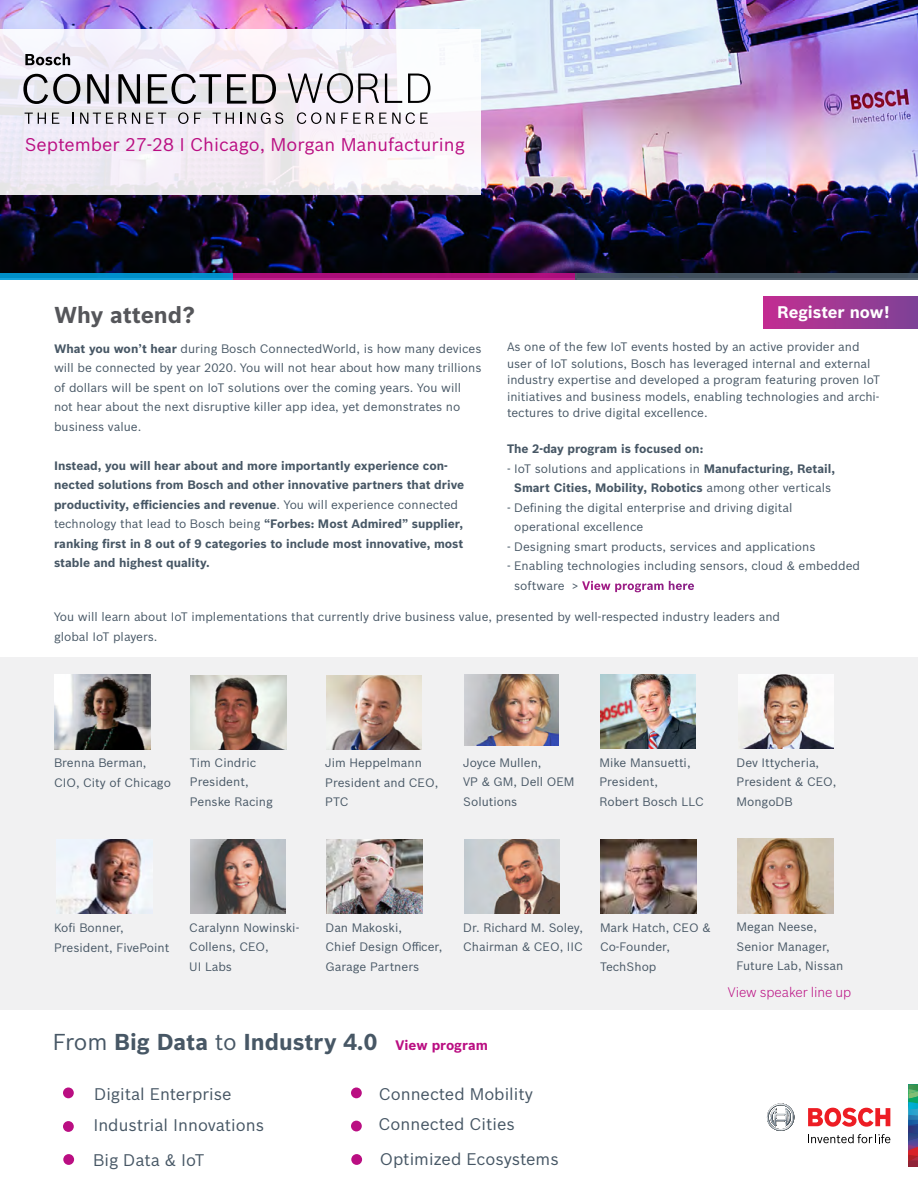
<style>
.page{position:relative;width:918px;height:1188px;background:#fff}
.page>*{position:absolute;margin:0;border:0;box-sizing:border-box;transform-origin:0 0}
.t1{font:700 22.5px "Bosch Sans";color:#475765}
.t2{font:700 22.5px "Bosch Sans";color:#55565a}
.t3{font:18px "Bosch Sans";color:#ba0e82}
.t4{font:16.5px/31.7px "Bosch Sans";color:#475765}
.t5{font:700 16.5px "Bosch Sans";color:#fff}
.t6{font:300 13.5px "Bosch Sans";color:#ba0e82}
.t7{font:700 13.5px "Bosch Sans";color:#ba0e82}
.t8{font:12px/19.5px "Bosch Sans";color:#475765}
.t9{font:700 12px/19.5px "Bosch Sans";color:#475765}
.s1{font-weight:700}
.s2{font-weight:400}
.s3{font-weight:700;color:#fff}
</style>
<div class="page">
<div style="left:0;top:657px;width:918px;height:353px;background:#f1f1f2"></div>
<img style="left:0;top:0;width:918px;height:274px">
<svg style="left:0;top:29px;width:481px;height:166px;fill:#f5eff8"></svg>
<svg style="left:0;top:274px;width:233px;height:6px"></svg>
<svg style="left:233px;top:274px;width:342px;height:6px;background:#b1137e"></svg>
<img style="left:575px;top:274px;width:343px;height:6px">
<svg style="left:908px;top:1084px;width:10px;height:83px"></svg>
<svg style="left:767px;top:1103px;width:28px;height:28px"></svg>
<svg style="left:808px;top:1134px;width:82px;height:9px"></svg>
<svg style="left:808px;top:1108px;width:82px;height:19px"></svg>
<svg style="left:25px;top:53px;width:45px;height:12px"></svg>
<svg style="left:23px;top:74px;width:57px;height:30px;background:#aaa9ae"></svg>
<svg style="left:87px;top:74px;width:22px;height:30px"></svg>
<svg style="left:118px;top:74px;width:22px;height:30px"></svg>
<svg style="left:148px;top:74px;width:73px;height:30px;background:#adabb0"></svg>
<svg style="left:227px;top:74px;width:49px;height:30px"></svg>
<svg style="left:288px;top:73px;width:91px;height:30px"></svg>
<svg style="left:385px;top:74px;width:17px;height:29px"></svg>
<svg style="left:408px;top:74px;width:23px;height:29px"></svg>
<svg style="left:25px;top:113px;width:21px;height:11px"></svg>
<svg style="left:52px;top:113px;width:7px;height:11px"></svg>
<svg style="left:72px;top:113px;width:2px;height:11px"></svg>
<svg style="left:80px;top:113px;width:60px;height:11px"></svg>
<svg style="left:146px;top:113px;width:20px;height:11px"></svg>
<svg style="left:178px;top:112px;width:23px;height:12px"></svg>
<svg style="left:213px;top:113px;width:21px;height:11px"></svg>
<svg style="left:248px;top:112px;width:35px;height:12px"></svg>
<svg style="left:297px;top:112px;width:38px;height:12px"></svg>
<svg style="left:341px;top:112px;width:87px;height:12px"></svg>
<div style="left:763px;top:296px;width:155px;height:32px;background:linear-gradient(to right,#c32e91,#7d4397)"></div>
<img style="left:55px;top:675px;width:96px;height:74px">
<img style="left:326px;top:675px;width:96px;height:74px">
<img style="left:56px;top:840px;width:94px;height:73px">
<img style="left:190px;top:839px;width:96px;height:75px">
<svg style="left:464px;top:745px;width:95px;height:1px"></svg>
<img style="left:464px;top:675px;width:95px;height:70px">
<img style="left:600px;top:675px;width:96px;height:74px">
<img style="left:739px;top:674px;width:94px;height:74px">
<img style="left:326px;top:840px;width:96px;height:74px">
<img style="left:464px;top:839px;width:96px;height:75px">
<img style="left:601px;top:839px;width:96px;height:75px">
<img style="left:737px;top:839px;width:96px;height:74px">
<div style="left:63px;top:1088px;width:11px;height:10px;background:#ba0e82;border-radius:50%"></div>
<div style="left:63px;top:1121px;width:11px;height:11px;background:#ba0e82;border-radius:50%"></div>
<div style="left:63px;top:1154px;width:11px;height:11px;background:#ba0e82;border-radius:50%"></div>
<div style="left:351px;top:1088px;width:11px;height:10px;background:#ba0e82;border-radius:50%"></div>
<div style="left:351px;top:1121px;width:11px;height:10px;background:#ba0e82;border-radius:50%"></div>
<div style="left:351px;top:1154px;width:11px;height:11px;background:#ba0e82;border-radius:50%"></div>
<img style="left:191px;top:676px;width:95px;height:74px">
<h2 class="t3" style="left:25px;top:132px;width:442px">September 27-28 I Chicago, Morgan Manufacturing</h2>
<h1 class="t2" style="left:54px;top:298px;width:143px">Why attend?</h1>
<p class="t8" style="left:54px;top:338px;width:429px"><span class="s1">What you won’t hear</span> during Bosch ConnectedWorld, is how many devices will be connected by year 2020. You will not hear about how many trillions of dollars will be spent on IoT solutions over the coming years. You will not hear about the next disruptive killer app idea, yet demonstrates no business value.</p>
<p class="t9" style="left:54px;top:455px;width:412px">Instead, you will hear about and more importantly experience con&shy;nected solutions from Bosch and other innovative partners that drive productivity, efficiencies and revenue<span class="s2">. You will experience connected technology that lead to Bosch being</span> “Forbes: Most Admired” supplier, ranking first in 8 out of 9 categories to include most innovative, most stable and highest quality.</p>
<h3 class="t5" style="left:777px;top:300px;width:114px">Register now!</h3>
<p class="t8" style="left:507px;top:338px;width:375px;line-height:16.5px">As one of the few IoT events hosted by an active provider and user of IoT solutions, Bosch has leveraged internal and external industry expertise and developed a program featuring proven IoT initiatives and business models, enabling technologies and archi&shy;tectures to drive digital excellence.</p>
<p class="t9" style="left:507px;top:439px;width:198px">The 2-day program is focused on:</p>
<p class="t9" style="left:507px;top:458px;width:329px;text-align:center"><span class="s2">- IoT solutions and applications in</span> Manufacturing, Retail,<br>Smart Cities, Mobility, Robotics <span class="s2">among other verticals</span></p>
<p class="t8" style="left:514px;top:497px;width:280px;text-indent:-7px">- Defining the digital enterprise and driving digital operational excellence</p>
<p class="t8" style="left:507px;top:536px;width:310px">- Designing smart products, services and applications</p>
<p class="t8" style="left:514px;top:556px;width:347px;text-indent:-7px">- Enabling technologies including sensors, cloud &amp; embedded software &gt; <span class="s3">View program here</span></p>
<p class="t8" style="left:54px;top:606px;width:728px">You will learn about IoT implementations that currently drive business value, presented by well-respected industry leaders and global IoT players.</p>
<p class="t8" style="left:54px;top:752px;width:118px">Brenna Berman,<br>CIO, City of Chicago</p>
<p class="t8" style="left:190px;top:752px;width:84px">Tim Cindric<br>President,<br>Penske Racing</p>
<p class="t8" style="left:325px;top:753px;width:115px">Jim Heppelmann<br>President and CEO,<br>PTC</p>
<p class="t8" style="left:463px;top:752px;width:113px">Joyce Mullen,<br>VP &amp; GM, Dell OEM<br>Solutions</p>
<p class="t8" style="left:599px;top:752px;width:106px">Mike Mansuetti,<br>President,<br>Robert Bosch LLC</p>
<p class="t8" style="left:736px;top:752px;width:101px">Dev Ittycheria,<br>President &amp; CEO,<br>MongoDB</p>
<p class="t8" style="left:54px;top:917px;width:117px">Kofi Bonner,<br>President, FivePoint</p>
<p class="t8" style="left:189px;top:917px;width:111px">Caralynn Nowinski-<br>Collens, CEO,<br>UI Labs</p>
<p class="t8" style="left:326px;top:917px;width:118px">Dan Makoski,<br>Chief Design Officer,<br>Garage Partners</p>
<p class="t8" style="left:463px;top:917px;width:121px">Dr. Richard M. Soley,<br>Chairman &amp; CEO, IIC</p>
<p class="t8" style="left:600px;top:917px;width:112px">Mark Hatch, CEO &amp;<br>Co-Founder,<br>TechShop</p>
<p class="t8" style="left:736px;top:916px;width:108px">Megan Neese,<br>Senior Manager,<br>Future Lab, Nissan</p>
<p class="t6" style="left:728px;top:983px;width:125px">View speaker line up</p>
<h1 class="t1" style="left:53px;top:1025px;width:326px"><span class="s2">From</span> Big Data <span class="s2">to</span> Industry 4.0</h1>
<p class="t7" style="left:395px;top:1035px;width:94px">View program</p>
<h3 class="t4" style="left:93px;top:1077px;width:172px">Digital Enterprise<br>Industrial Innovations</h3>
<h3 class="t4" style="left:93px;top:1143px;width:113px">Big Data &amp; IoT</h3>
<h3 class="t4" style="left:379px;top:1078px;width:156px;line-height:30.2px">Connected Mobility<br>Connected Cities</h3>
<h3 class="t4" style="left:380px;top:1142px;width:180px">Optimized Ecosystems</h3>
</div>
